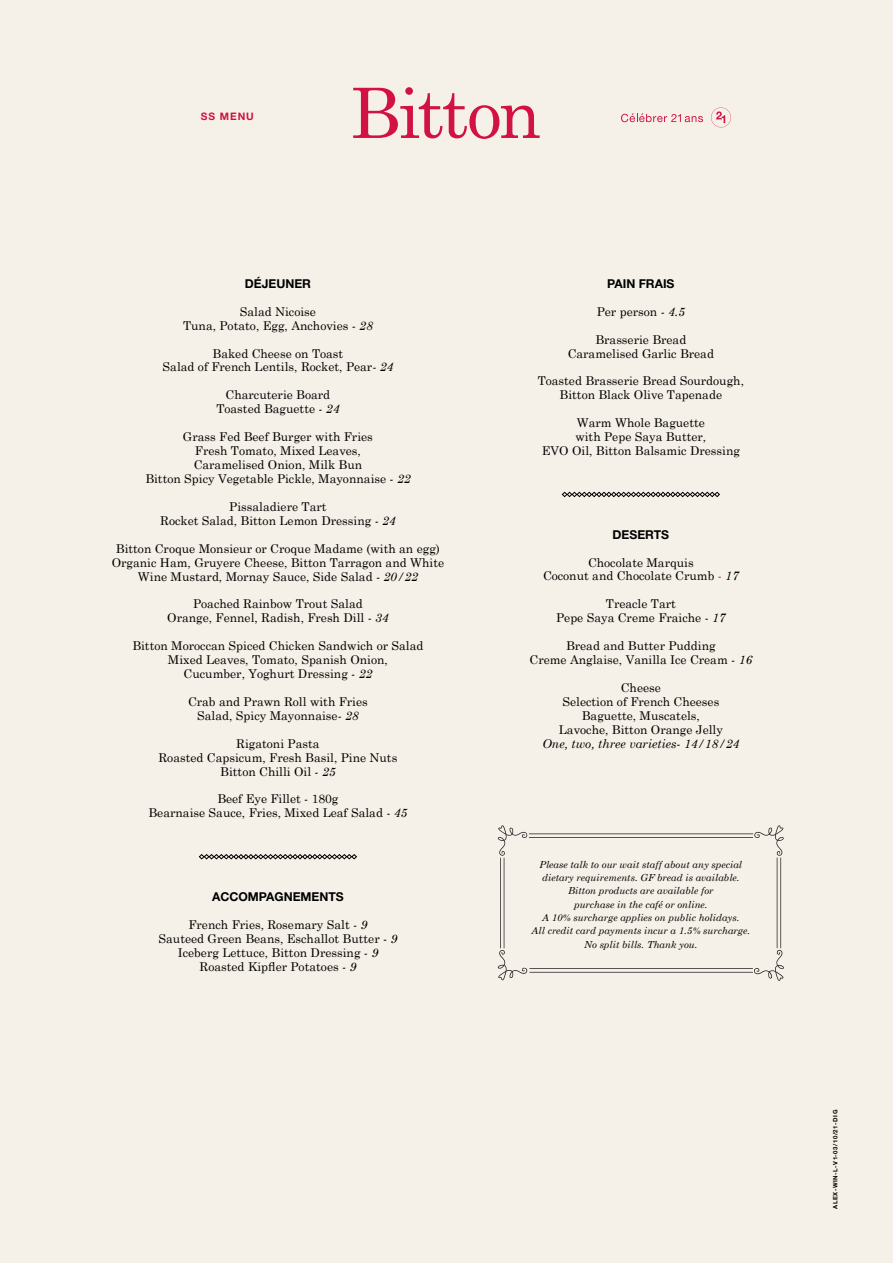
<style>
.page{position:relative;width:893px;height:1263px;background:#f6f1e8}
.page>*{position:absolute;margin:0;border:0;box-sizing:border-box;transform-origin:0 0}
.t1{font:12.15px/14px "Century Schoolbook";color:#000;text-align:center}
.t2{font:700 12.15px "Helvetica Neue LT Pro";color:#000}
.t3{font:italic 12.15px "Century Schoolbook";color:#000}
.t4{font:700 10.2px "Helvetica Neue LT Pro";letter-spacing:.09em;color:#d11242}
.t5{font:italic 9.75px/13.4px "Century Schoolbook";color:#000;text-align:center}
.t6{font:700 6px "Helvetica Neue LT Pro";letter-spacing:.09em;color:#000}
.s1{font-style:italic}
.s2{color:#ec008c}
</style>
<div class="page">
<svg style="left:562px;top:492px;width:158px;height:5px"></svg>
<svg style="left:199px;top:854px;width:158px;height:5px"></svg>
<svg style="left:353px;top:87px;width:187px;height:52px"></svg>
<svg style="left:711px;top:107px;width:20px;height:20px"></svg>
<svg style="left:621px;top:113px;width:82px;height:9px"></svg>
<svg style="left:498px;top:825px;width:286px;height:156px"></svg>
<hr style="left:500px;top:857px;width:1px;height:91px;background:#231f20">
<p class="t4" style="left:201px;top:110px;width:54px">SS MENU</p>
<p class="t2" style="left:245px;top:276px;width:68px">DÉJEUNER</p>
<p class="t1" style="left:183px;top:303px;width:191px">Salad Nicoise<br>Tuna, Potato, Egg, Anchovies <span class="s1">- 28</span></p>
<p class="t1" style="left:163px;top:345px;width:232px">Baked Cheese on Toast<br>Salad of French Lentils, Rocket, Pear<span class="s1">- 24</span></p>
<p class="t1" style="left:216px;top:387px;width:125px">Charcuterie Board<br>Toasted Baguette <span class="s1">- 24</span></p>
<p class="t1" style="left:145px;top:429px;width:267px">Grass Fed Beef Burger with Fries<br>Fresh Tomato, Mixed Leaves,<br>Caramelised Onion, Milk Bun<br>Bitton Spicy Vegetable Pickle, Mayonnaise <span class="s1">- 22</span></p>
<p class="t1" style="left:160px;top:498px;width:237px">Pissaladiere Tart<br>Rocket Salad, Bitton Lemon Dressing <span class="s1">- 24</span></p>
<p class="t1" style="left:112px;top:540px;width:334px">Bitton Croque Monsieur or Croque Madame (with an egg)<br>Organic Ham, Gruyere Cheese, Bitton Tarragon and White<br>Wine Mustard, Mornay Sauce, Side Salad <span class="s1">- 20/22</span></p>
<p class="t1" style="left:167px;top:596px;width:223px">Poached Rainbow Trout Salad<br>Orange, Fennel, Radish, Fresh Dill <span class="s1">- 34</span></p>
<p class="t1" style="left:132px;top:638px;width:293px">Bitton Moroccan Spiced Chicken Sandwich or Salad<br>Mixed Leaves, Tomato, Spanish Onion,<br>Cucumber, Yoghurt Dressing <span class="s1">- 22</span></p>
<p class="t1" style="left:188px;top:693px;width:181px">Crab and Prawn Roll with Fries<br>Salad, Spicy Mayonnaise<span class="s1">- 28</span></p>
<p class="t1" style="left:159px;top:735px;width:240px">Rigatoni Pasta<br>Roasted Capsicum, Fresh Basil, Pine Nuts<br>Bitton Chilli Oil <span class="s1">- 25</span></p>
<p class="t1" style="left:149px;top:791px;width:260px">Beef Eye Fillet - 180g<br>Bearnaise Sauce, Fries, Mixed Leaf Salad <span class="s1">- 45</span></p>
<p class="t2" style="left:212px;top:889px;width:133px">ACCOMPAGNEMENTS</p>
<p class="t1" style="left:159px;top:916px;width:240px">French Fries, Rosemary Salt <span class="s1">- 9<br></span>Sauteed Green Beans, Eschallot Butter - <span class="s1">9<br></span>Iceberg Lettuce, Bitton Dressing <span class="s1">- 9<br></span>Roasted Kipfler Potatoes <span class="s1">- 9</span></p>
<p class="t2" style="left:607px;top:276px;width:69px">PAIN FRAIS</p>
<p class="t1" style="left:597px;top:303px;width:90px">Per person <span class="s1">- 4.5</span></p>
<p class="t1" style="left:568px;top:331px;width:148px">Brasserie Bread<br>Caramelised Garlic Bread</p>
<p class="t1" style="left:538px;top:373px;width:208px">Toasted Brasserie Bread Sourdough,<br>Bitton Black Olive Tapenade</p>
<p class="t1" style="left:542px;top:415px;width:200px">Warm Whole Baguette<br>with Pepe Saya Butter,<br>EVO Oil, Bitton Balsamic Dressing</p>
<p class="t2" style="left:613px;top:527px;width:58px">DESERTS</p>
<p class="t1" style="left:543px;top:554px;width:197px">Chocolate Marquis<br>Coconut and Chocolate Crumb <span class="s2">-</span> <span class="s1">17</span></p>
<p class="t1" style="left:556px;top:596px;width:171px">Treacle Tart<br>Pepe Saya Creme Fraiche - <span class="s1">17</span></p>
<p class="t1" style="left:530px;top:638px;width:224px">Bread and Butter Pudding<br>Creme Anglaise, Vanilla Ice Cream <span class="s1">- 16</span></p>
<p class="t1" style="left:559px;top:679px;width:166px">Cheese<br>Selection of French Cheeses<br>Baguette, Muscatels,<br>Lavoche, Bitton Orange Jelly</p>
<p class="t3" style="left:542px;top:734px;width:198px">One, two, three varieties- 14/18/24</p>
<p class="t5" style="left:532px;top:857px;width:220px">Please talk to our wait staff about any special dietary requirements. GF bread is available.<br>Bitton products are available for<br>purchase in the café or online.<br>A 10% surcharge applies on public holidays.<br>All credit card payments incur a 1.5% surcharge.<br>No split bills. Thank you.</p>
<p class="t6" style="left:832px;top:1209px;width:101px;rotate:-90deg">ALEX-WIN-L-V1-03/10/21-DIG</p>
</div>
